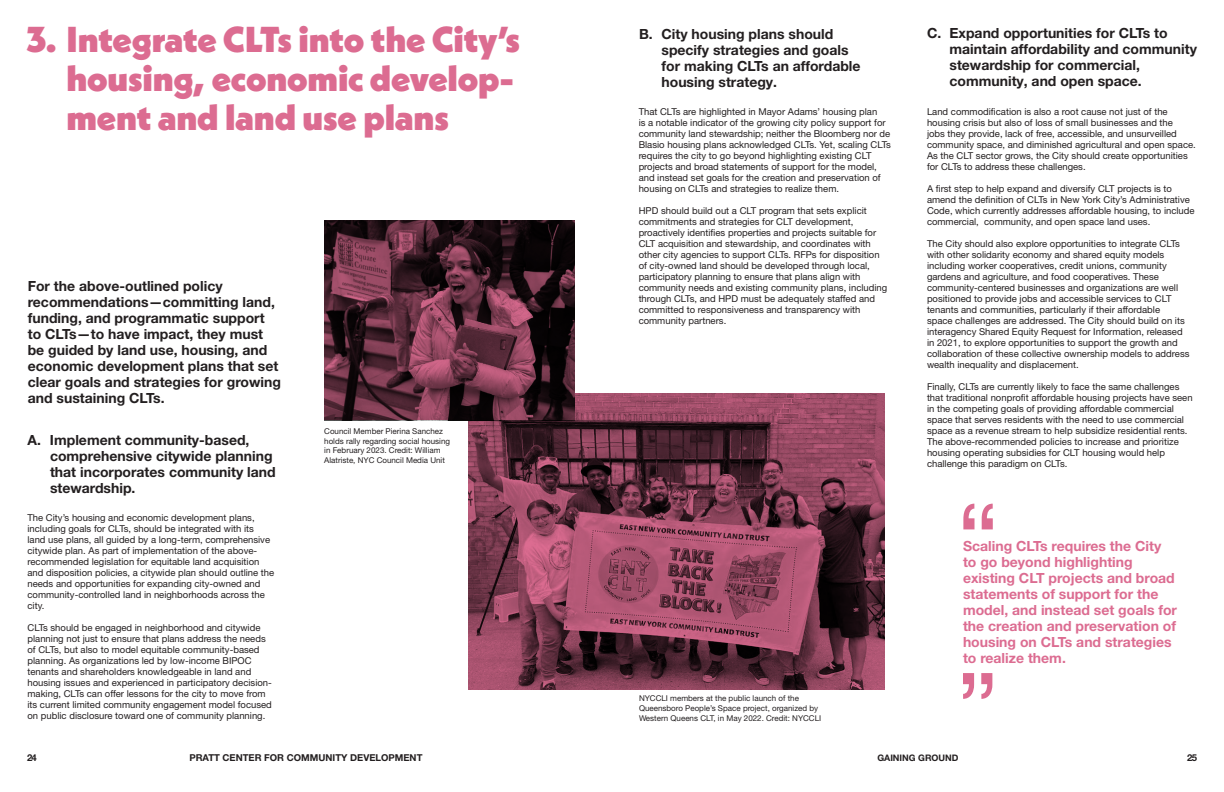
<style>
.page{position:relative;width:1224px;height:792px;background:#fff}
.page>*{position:absolute;margin:0;border:0;box-sizing:border-box;transform-origin:0 0}
.Heading{font:900 36px/39px "Neue Kabel";letter-spacing:-.005em;color:#dc6c91}
.Sub-heading{font:700 14px/16px "Helvetica Neue LT Pro";color:#231f20}
.Sub-heading-2{font:700 14px/16px "Helvetica Neue LT Pro";color:#dc6c91}
.t1{font:9.5px/11px "Helvetica Neue LT Pro";color:#231f20}
.t2{font:700 9.5px "Helvetica Neue LT Pro";color:#231f20}
.t3{font:700 9px "Helvetica Neue LT Pro";color:#231f20}
.t4{font:8px/9.6px "Helvetica Neue LT Pro";color:#231f20}
</style>
<div class="page">
<svg style="left:963px;top:504px;width:30px;height:25px"></svg>
<svg style="left:963px;top:673px;width:29px;height:26px"></svg>
<img style="left:468px;top:393px;width:417px;height:296px">
<img style="left:324px;top:220px;width:251px;height:200px">
<p class="Heading" style="left:66px;top:20px;width:455px;text-indent:-40px">3. Integrate CLTs into the City’s housing, economic develop&shy;ment and land use plans</p>
<p class="Sub-heading" style="left:28px;top:278px;width:255px">For the above-outlined policy recommendations—committing land, funding, and programmatic support to CLTs—to have impact, they must be guided by land use, housing, and economic development plans that set clear goals and strategies for growing and sustaining CLTs.</p>
<p class="Sub-heading" style="left:50px;top:432px;width:227px;text-indent:-22px">A. Implement community-based, comprehensive citywide planning that incorporates community land stewardship.</p>
<p class="t1" style="left:28px;top:512px;width:248px">The City’s housing and economic development plans, including goals for CLTs, should be integrated with its land use plans, all guided by a long-term, comprehensive citywide plan. As part of implementation of the above&shy;recommended legislation for equitable land acquisition and disposition policies, a citywide plan should outline the needs and opportunities for expanding city-owned and community-controlled land in neighborhoods across the city.</p>
<p class="t1" style="left:28px;top:622px;width:246px">CLTs should be engaged in neighborhood and citywide planning not just to ensure that plans address the needs of CLTs, but also to model equitable community-based planning. As organizations led by low-income BIPOC tenants and shareholders knowledgeable in land and housing issues and experienced in participatory decision&shy;making, CLTs can offer lessons for the city to move from its current limited community engagement model focused on public disclosure toward one of community planning.</p>
<p class="t4" style="left:324px;top:426px;width:127px">Council Member Pierina Sanchez holds rally regarding social housing in February 2023. Credit: William Alatriste, NYC Council Media Unit</p>
<p class="Sub-heading" style="left:662px;top:25px;width:201px;text-indent:-22px">B. City housing plans should specify strategies and goals for making CLTs an affordable housing strategy.</p>
<p class="t1" style="left:639px;top:105px;width:254px">That CLTs are highlighted in Mayor Adams’ housing plan<br>is a notable indicator of the growing city policy support for community land stewardship; neither the Bloomberg nor de Blasio housing plans acknowledged CLTs. Yet, scaling CLTs requires the city to go beyond highlighting existing CLT projects and broad statements of support for the model, and instead set goals for the creation and preservation of housing on CLTs and strategies to realize them.</p>
<p class="t1" style="left:639px;top:204px;width:250px">HPD should build out a CLT program that sets explicit commitments and strategies for CLT development, proactively identifies properties and projects suitable for CLT acquisition and stewardship, and coordinates with other city agencies to support CLTs. RFPs for disposition of city-owned land should be developed through local, participatory planning to ensure that plans align with community needs and existing community plans, including through CLTs, and HPD must be adequately staffed and committed to responsiveness and transparency with community partners.</p>
<p class="t4" style="left:639px;top:694px;width:184px">NYCCLI members at the public launch of the<br>Queensboro People’s Space project, organized by<br>Western Queens CLT, in May 2022. Credit: NYCCLI</p>
<p class="Sub-heading" style="left:950px;top:25px;width:249px;text-indent:-22px">C. Expand opportunities for CLTs to maintain affordability and community stewardship for commercial, community, and open space.</p>
<p class="t1" style="left:927px;top:106px;width:270px">Land commodification is also a root cause not just of the housing crisis but also of loss of small businesses and the<br>jobs they provide, lack of free, accessible, and unsurveilled community space, and diminished agricultural and open space.<br>As the CLT sector grows, the City should create opportunities for CLTs to address these challenges.</p>
<p class="t1" style="left:927px;top:183px;width:269px">A first step to help expand and diversify CLT projects is to amend the definition of CLTs in New York City’s Administrative Code, which currently addresses affordable housing, to include commercial, community, and open space land uses.</p>
<p class="t1" style="left:927px;top:238px;width:264px">The City should also explore opportunities to integrate CLTs with other solidarity economy and shared equity models including worker cooperatives, credit unions, community gardens and agriculture, and food cooperatives. These community-centered businesses and organizations are well positioned to provide jobs and accessible services to CLT tenants and communities, particularly if their affordable<br>space challenges are addressed. The City should build on its interagency Shared Equity Request for Information, released in 2021, to explore opportunities to support the growth and collaboration of these collective ownership models to address wealth inequality and displacement.</p>
<p class="t1" style="left:927px;top:381px;width:267px">Finally, CLTs are currently likely to face the same challenges that traditional nonprofit affordable housing projects have seen in the competing goals of providing affordable commercial space that serves residents with the need to use commercial space as a revenue stream to help subsidize residential rents.<br>The above-recommended policies to increase and prioritize housing operating subsidies for CLT housing would help challenge this paradigm on CLTs.</p>
<p class="Sub-heading-2" style="left:963px;top:538px;width:216px">Scaling CLTs requires the City to go beyond highlighting existing CLT projects and broad statements of support for the model, and instead set goals for the creation and preservation of housing on CLTs and strategies to realize them.</p>
<p class="t2" style="left:27px;top:752px;width:11px">24</p>
<p class="t2" style="left:189px;top:752px;width:235px">PRATT CENTER FOR COMMUNITY DEVELOPMENT</p>
<p class="t3" style="left:877px;top:752px;width:83px">GAINING GROUND</p>
<p class="t2" style="left:1187px;top:752px;width:11px">25</p>
</div>
